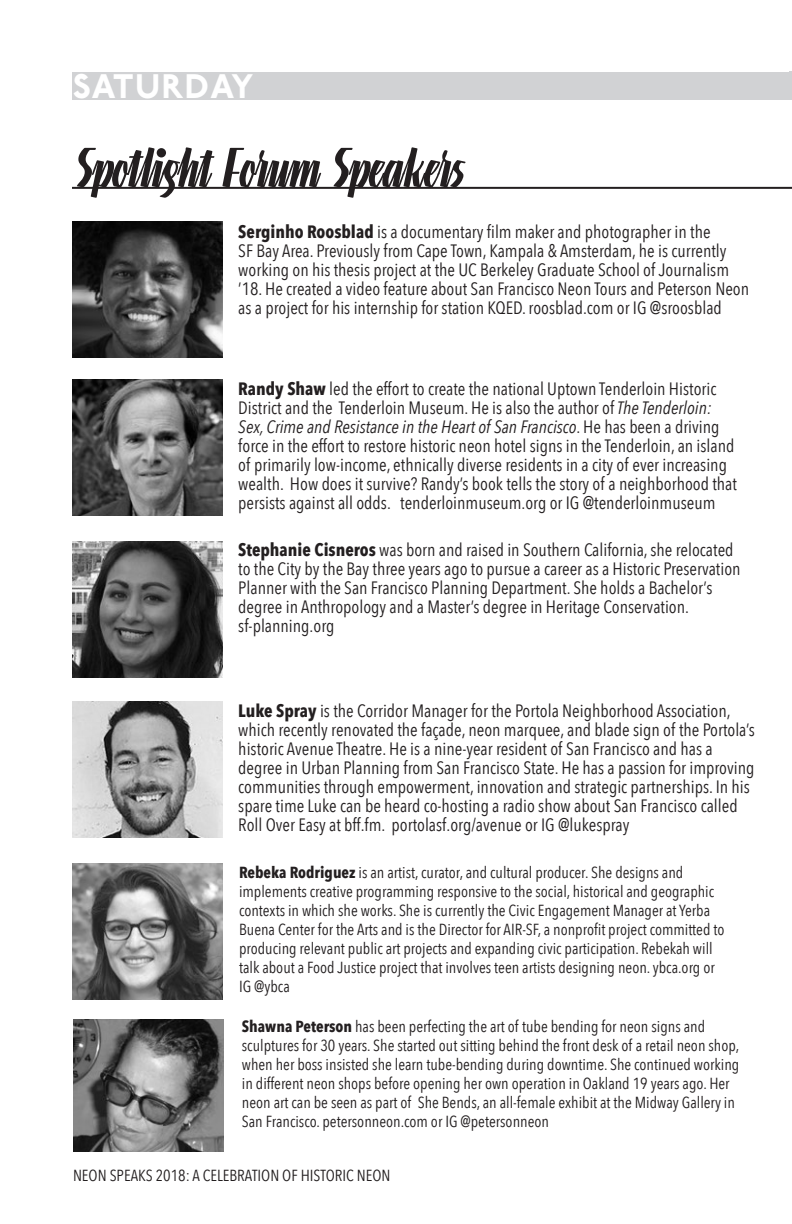
<style>
.page{position:relative;width:792px;height:1224px;background:#fff}
.page>*{position:absolute;margin:0;border:0;box-sizing:border-box;transform-origin:0 0}
.script_header{font:700 52px "Linotype Gneisenauette";color:#231f20}
.DAY_header{font:800 34px "P22 Underground";letter-spacing:.04em;color:#fff}
.body_copy{font:17.8px/19px "Avenir Next Condensed";color:#231f20}
.body_copy-2{font:16px/19px "Avenir Next Condensed";color:#231f20}
.s1{font-weight:700}
.s2{font-style:italic}
</style>
<div class="page">
<svg style="left:72px;top:221px;width:152px;height:931px;background:#7c7c7c"></svg>
<div style="left:72px;top:72px;width:720px;height:27px;background:#d1d2d4"></div>
<hr style="left:72px;top:187px;width:720px;height:2px;background:#231f20">
<hr style="left:789px;top:71px;width:3px;height:28px;background:#d1d2d4">
<p class="DAY_header" style="left:73px;top:66px;width:182px">SATURDAY</p>
<p class="script_header" style="left:72px;top:134px;width:391px">Spotlight Forum Speakers</p>
<p class="body_copy" style="left:238px;top:222px;width:512px"><span class="s1">Serginho Roosblad</span> is a documentary film maker and photographer in the<br>SF Bay Area. Previously from Cape Town, Kampala &amp; Amsterdam, he is currently working on his thesis project at the UC Berkeley Graduate School of Journalism ’18. He created a video feature about San Francisco Neon Tours and Peterson Neon as a project for his internship for station KQED. roosblad.com or IG @sroosblad</p>
<p class="body_copy" style="left:238px;top:379px;width:500px"><span class="s1">Randy Shaw</span> led the effort to create the national Uptown Tenderloin Historic District and the Tenderloin Museum. He is also the author of <span class="s2">The Tenderloin:<br>Sex, Crime and Resistance in the Heart of San Francisco</span>. He has been a driving force in the effort to restore historic neon hotel signs in the Tenderloin, an island of primarily low-income, ethnically diverse residents in a city of ever increasing wealth. How does it survive? Randy’s book tells the story of a neighborhood that persists against all odds. tenderloinmuseum.org or IG @tenderloinmuseum</p>
<p class="body_copy" style="left:238px;top:540px;width:504px"><span class="s1">Stephanie Cisneros</span> was born and raised in Southern California, she relocated to the City by the Bay three years ago to pursue a career as a Historic Preservation Planner with the San Francisco Planning Department. She holds a Bachelor’s degree in Anthropology and a Master’s degree in Heritage Conservation. sf-planning.org</p>
<p class="body_copy" style="left:238px;top:700px;width:518px"><span class="s1">Luke Spray</span> is the Corridor Manager for the Portola Neighborhood Association, which recently renovated the façade, neon marquee, and blade sign of the Portola’s historic Avenue Theatre. He is a nine-year resident of San Francisco and has a degree in Urban Planning from San Francisco State. He has a passion for improving communities through empowerment, innovation and strategic partnerships. In his spare time Luke can be heard co-hosting a radio show about San Francisco called Roll Over Easy at bff.fm. portolasf.org/avenue or IG @lukespray</p>
<p class="body_copy-2" style="left:239px;top:862px;width:487px"><span class="s1">Rebeka Rodriguez</span> is an artist, curator, and cultural producer. She designs and implements creative programming responsive to the social, historical and geographic contexts in which she works. She is currently the Civic Engagement Manager at Yerba Buena Center for the Arts and is the Director for AIR-SF, a nonprofit project committed to producing relevant public art projects and expanding civic participation. Rebekah will talk about a Food Justice project that involves teen artists designing neon. ybca.org or IG @ybca</p>
<p class="body_copy-2" style="left:242px;top:1016px;width:499px"><span class="s1">Shawna Peterson</span> has been perfecting the art of tube bending for neon signs and sculptures for 30 years. She started out sitting behind the front desk of a retail neon shop, when her boss insisted she learn tube-bending during downtime. She continued working in different neon shops before opening her own operation in Oakland 19 years ago. Her neon art can be seen as part of She Bends, an all-female exhibit at the Midway Gallery in San Francisco. petersonneon.com or IG @petersonneon</p>
<p class="body_copy-2" style="left:73px;top:1166px;width:319px">NEON SPEAKS 2018: A CELEBRATION OF HISTORIC NEON</p>
</div>
